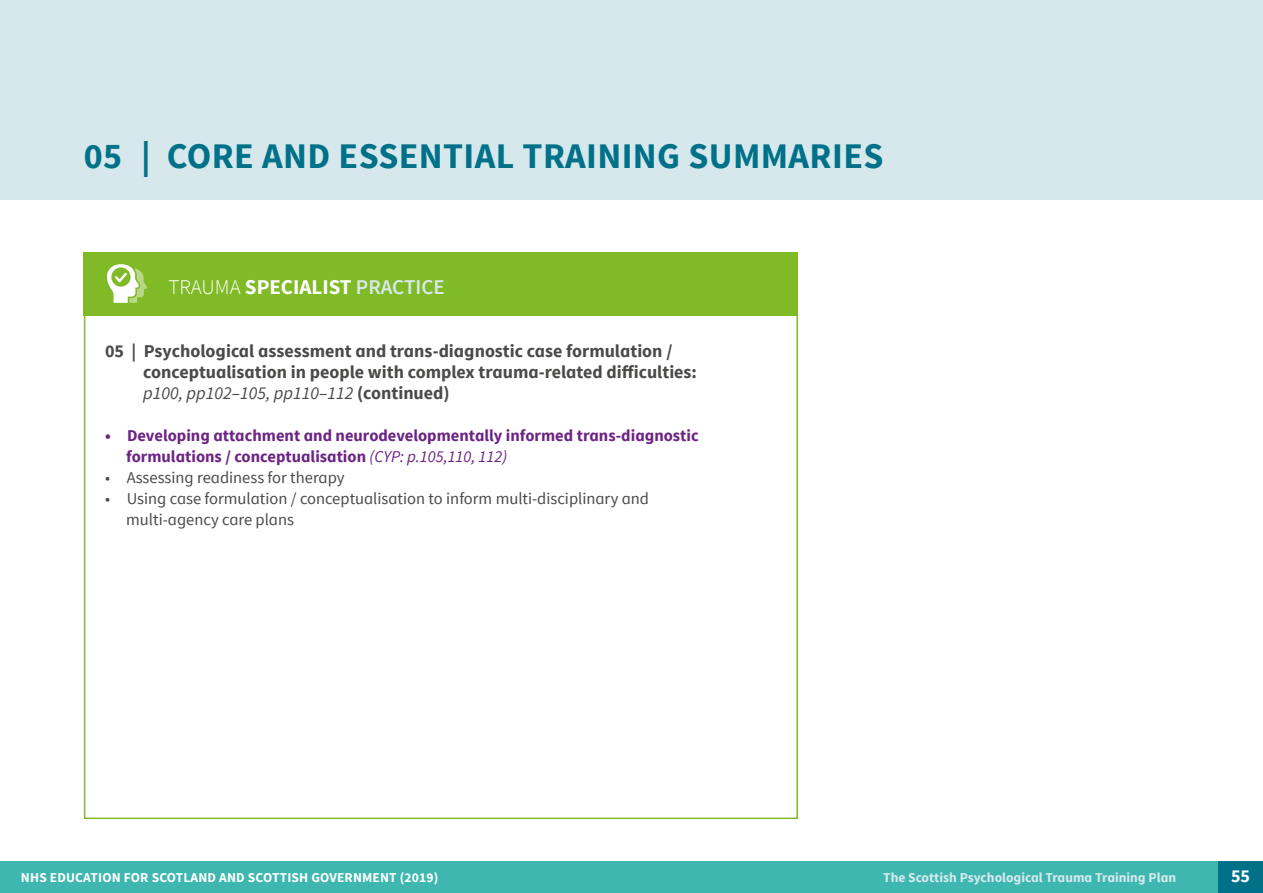
<style>
.page{position:relative;width:1263px;height:893px;background:#fff}
.page>*{position:absolute;margin:0;border:0;box-sizing:border-box;transform-origin:0 0}
.t1{font:700 36px "Source Sans Pro";letter-spacing:.01em;color:#007188}
.t2{font:700 21px "Source Sans Pro";color:#fff}
.t3{font:700 18px/21px "Source Sans Pro";color:#4a4a49}
.t4{font:700 18px "Source Sans Pro";color:#fff}
.t5{font:16.5px/21px "Source Sans Pro";color:#4a4a49}
.t6{font:700 16.5px/21px "Source Sans Pro";color:#6c2383}
.t7{font:700 13.5px "Source Sans Pro";letter-spacing:.01em;color:#fff}
.t8{font:700 13.5px "Source Sans Pro";color:#d9eaed}
.s1{font-weight:300}
.s2{font-weight:600;color:#d9eaed}
.s3{font-weight:400;font-style:italic}
</style>
<div class="page">
<div style="left:0;top:861px;width:1263px;height:32px;background:#3db7b0"></div>
<div style="left:1218px;top:861px;width:45px;height:32px;background:#007188"></div>
<div style="left:0;top:0;width:1263px;height:200px;background:#d7e8ed"></div>
<div style="left:84px;top:252px;width:714px;height:63px;background:#80ba27"></div>
<svg style="left:107px;top:264px;width:40px;height:39px"></svg>
<h1 class="t1" style="left:84px;top:133px;width:801px">05 | CORE AND ESSENTIAL TRAINING SUMMARIES</h1>
<p class="t2" style="left:168px;top:274px;width:278px"><span class="s1">TRAUMA</span> SPECIALIST <span class="s2">PRACTICE</span></p>
<p class="t3" style="left:143px;top:341px;width:555px;text-indent:-38px">05 | Psychological assessment and trans-diagnostic case formulation / conceptualisation in people with complex trauma-related difficulties: <span class="s3">p100, pp102–105, pp110–112</span> (continued)</p>
<p class="t6" style="left:126px;top:426px;width:574px;text-indent:-21px">• Developing attachment and neurodevelopmentally informed trans-diagnostic formulations / conceptualisation <span class="s3">(CYP: p.105,110, 112)</span></p>
<p class="t5" style="left:105px;top:467px;width:241px">• Assessing readiness for therapy</p>
<p class="t5" style="left:126px;top:488px;width:524px;text-indent:-21px">• Using case formulation / conceptualisation to inform multi-disciplinary and multi-agency care plans</p>
<p class="t7" style="left:21px;top:869px;width:419px">NHS EDUCATION FOR SCOTLAND AND SCOTTISH GOVERNMENT (2019)</p>
<p class="t8" style="left:883px;top:869px;width:294px">The Scottish Psychological Trauma Training Plan</p>
<p class="t4" style="left:1231px;top:864px;width:21px">55</p>
</div>
